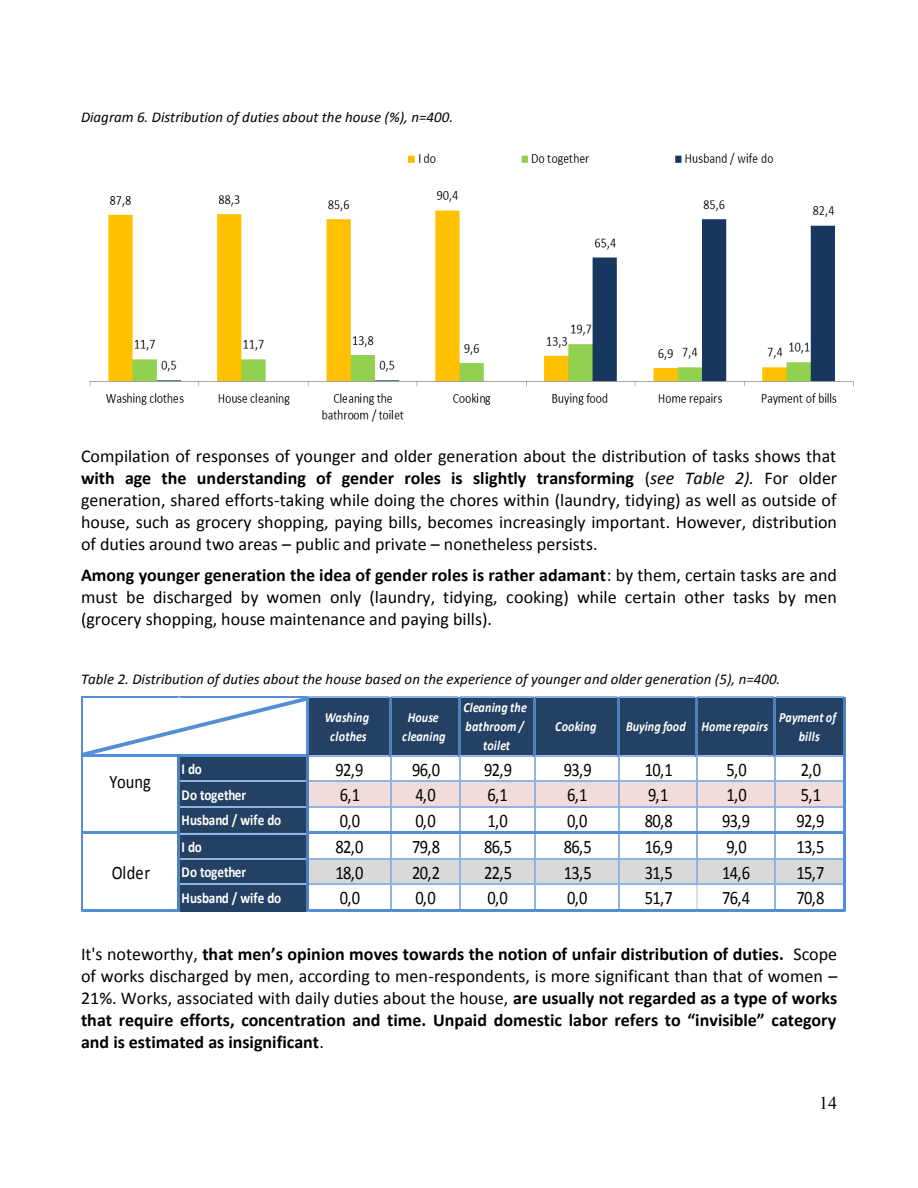
<style>
.page{position:relative;width:918px;height:1188px;background:#fff}
.page>*{position:absolute;margin:0;border:0;box-sizing:border-box;transform-origin:0 0}
.t1{font:19.05px "Calibri";letter-spacing:-.045em;color:#000;scale:.86 1}
.t2{font:18px/22px "Calibri";color:#000;text-align:justify}
.t3{font:700 18px/21.9px "Calibri";color:#000;text-align:justify}
.t4{font:18px "Times New Roman";color:#000}
.t5{font:700 15.3px "Calibri";letter-spacing:-.005em;color:#fff;scale:.86 1}
.t6{font:italic 15px "Calibri";letter-spacing:.005em;color:#000}
.t7{font:italic 700 13.95px/19px "Calibri";letter-spacing:.015em;color:#fff;text-align:center;scale:.86 1}
.s1{font-weight:700}
.s2{font-style:italic}
.s3{font-weight:400}
</style>
<div class="page">
<div style="left:307px;top:698px;width:539px;height:58px;background:#244062"></div>
<div style="left:178px;top:755px;width:130px;height:27px;background:#244062"></div>
<div style="left:178px;top:781px;width:130px;height:26px;background:#244062"></div>
<div style="left:307px;top:781px;width:539px;height:26px;background:#f2dcdb"></div>
<div style="left:178px;top:806px;width:130px;height:54px;background:#244062"></div>
<div style="left:178px;top:858px;width:130px;height:27px;background:#244062"></div>
<div style="left:307px;top:858px;width:539px;height:27px;background:#d9d9d9"></div>
<div style="left:178px;top:884px;width:130px;height:28px;background:#244062"></div>
<hr style="left:308px;top:697px;width:81px;height:1px;background:#8db4e2">
<hr style="left:391px;top:697px;width:67px;height:1px;background:#8db4e2">
<hr style="left:460px;top:697px;width:73px;height:1px;background:#8db4e2">
<hr style="left:536px;top:697px;width:81px;height:1px;background:#8db4e2">
<hr style="left:620px;top:697px;width:75px;height:1px;background:#8db4e2">
<hr style="left:697px;top:697px;width:77px;height:1px;background:#8db4e2">
<hr style="left:776px;top:697px;width:68px;height:1px;background:#8db4e2">
<hr style="left:308px;top:755px;width:81px;height:1px;background:#8db4e2">
<hr style="left:389px;top:697px;width:2px;height:59px;background:#4f81bd">
<hr style="left:391px;top:755px;width:67px;height:1px;background:#8db4e2">
<hr style="left:458px;top:697px;width:2px;height:59px;background:#4f81bd">
<hr style="left:460px;top:755px;width:73px;height:1px;background:#8db4e2">
<hr style="left:533px;top:697px;width:3px;height:59px;background:#4f81bd">
<hr style="left:536px;top:755px;width:81px;height:1px;background:#8db4e2">
<hr style="left:617px;top:697px;width:3px;height:59px;background:#4f81bd">
<hr style="left:620px;top:755px;width:75px;height:1px;background:#8db4e2">
<hr style="left:695px;top:697px;width:2px;height:59px;background:#4f81bd">
<hr style="left:697px;top:755px;width:77px;height:1px;background:#8db4e2">
<hr style="left:774px;top:697px;width:2px;height:59px;background:#4f81bd">
<hr style="left:776px;top:755px;width:68px;height:1px;background:#8db4e2">
<hr style="left:844px;top:697px;width:2px;height:59px;background:#4f81bd">
<hr style="left:179px;top:781px;width:127px;height:1px;background:#8db4e2">
<hr style="left:308px;top:781px;width:536px;height:1px;background:#8db4e2">
<hr style="left:179px;top:806px;width:127px;height:1px;background:#8db4e2">
<hr style="left:308px;top:806px;width:536px;height:1px;background:#8db4e2">
<hr style="left:82px;top:832px;width:95px;height:2px;background:#538dd5">
<hr style="left:179px;top:833px;width:127px;height:1px;background:#8db4e2">
<hr style="left:390px;top:756px;width:1px;height:76px;background:#8db4e2">
<hr style="left:459px;top:756px;width:1px;height:76px;background:#8db4e2">
<hr style="left:534px;top:756px;width:2px;height:76px;background:#8db4e2">
<hr style="left:618px;top:757px;width:2px;height:74px;background:#8db4e2">
<hr style="left:619px;top:756px;width:1px;height:76px;background:#8db4e2">
<hr style="left:696px;top:756px;width:1px;height:76px;background:#8db4e2">
<hr style="left:775px;top:756px;width:1px;height:76px;background:#8db4e2">
<hr style="left:308px;top:832px;width:538px;height:2px;background:#538dd5">
<hr style="left:179px;top:858px;width:127px;height:2px;background:#8db4e2">
<hr style="left:308px;top:858px;width:536px;height:2px;background:#8db4e2">
<hr style="left:179px;top:884px;width:127px;height:1px;background:#8db4e2">
<hr style="left:696px;top:834px;width:1px;height:51px;background:#8db4e2">
<hr style="left:308px;top:884px;width:536px;height:1px;background:#8db4e2">
<hr style="left:81px;top:697px;width:1px;height:215px;background:#538dd5">
<hr style="left:82px;top:909px;width:95px;height:3px;background:#538dd5">
<hr style="left:177px;top:754px;width:2px;height:158px;background:#4f81bd">
<hr style="left:306px;top:754px;width:2px;height:158px;background:#4f81bd">
<hr style="left:390px;top:834px;width:1px;height:75px;background:#8db4e2">
<hr style="left:459px;top:834px;width:1px;height:75px;background:#8db4e2">
<hr style="left:534px;top:834px;width:2px;height:75px;background:#8db4e2">
<hr style="left:618px;top:835px;width:2px;height:74px;background:#8db4e2">
<hr style="left:619px;top:834px;width:1px;height:75px;background:#8db4e2">
<hr style="left:775px;top:834px;width:1px;height:75px;background:#8db4e2">
<hr style="left:308px;top:909px;width:538px;height:3px;background:#538dd5">
<hr style="left:844px;top:756px;width:2px;height:156px;background:#538dd5">
<svg style="left:696px;top:885px;width:2px;height:27px"></svg>
<svg style="left:82px;top:697px;width:227px;height:59px"></svg>
<img style="left:89px;top:152px;width:765px;height:270px">
<p class="t6" style="left:81px;top:111px;width:374px">Diagram 6. Distribution of duties about the house (%), n=400.</p>
<p class="t2" style="left:81px;top:446px;width:758px">Compilation of responses of younger and older generation about the distribution of tasks shows that <span class="s1">with age the understanding of gender roles is slightly transforming</span> (<span class="s2">see Table 2).</span> For older generation, shared efforts-taking while doing the chores within (laundry, tidying) as well as outside of house, such as grocery shopping, paying bills, becomes increasingly important. However, distribution of duties around two areas – public and private – nonetheless persists.</p>
<p class="t2" style="left:81px;top:565px;width:757px"><span class="s1">Among younger generation the idea of gender roles is rather adamant</span>: by them, certain tasks are and must be discharged by women only (laundry, tidying, cooking) while certain other tasks by men (grocery shopping, house maintenance and paying bills).</p>
<p class="t6" style="left:81px;top:672px;width:701px">Table 2. Distribution of duties about the house based on the experience of younger and older generation (5), n=400.</p>
<p class="t7" style="left:325px;top:709px;width:53px">Washing clothes</p>
<p class="t7" style="left:402px;top:709px;width:52px">House cleaning</p>
<p class="t7" style="left:463px;top:699px;width:75px">Cleaning the bathroom / toilet</p>
<p class="t7" style="left:555px;top:718px;width:49px">Cooking</p>
<p class="t7" style="left:626px;top:718px;width:167px">Buying food Home repairs</p>
<p class="t7" style="left:779px;top:709px;width:68px">Payment of bills</p>
<p class="t1" style="left:109px;top:774px;width:50px">Young</p>
<p class="t1" style="left:112px;top:864px;width:46px">Older</p>
<p class="t5" style="left:182px;top:763px;width:25px">I do</p>
<p class="t1" style="left:336px;top:761px;width:34px">92,9</p>
<p class="t1" style="left:412px;top:761px;width:34px">96,0</p>
<p class="t1" style="left:484px;top:761px;width:34px">92,9</p>
<p class="t1" style="left:564px;top:761px;width:34px">93,9</p>
<p class="t1" style="left:645px;top:761px;width:34px">10,1</p>
<p class="t1" style="left:727px;top:761px;width:25px">5,0</p>
<p class="t1" style="left:801px;top:761px;width:25px">2,0</p>
<p class="t5" style="left:182px;top:788px;width:77px">Do together</p>
<p class="t1" style="left:340px;top:787px;width:25px">6,1</p>
<p class="t1" style="left:415px;top:787px;width:25px">4,0</p>
<p class="t1" style="left:487px;top:787px;width:25px">6,1</p>
<p class="t1" style="left:567px;top:787px;width:25px">6,1</p>
<p class="t1" style="left:648px;top:787px;width:25px">9,1</p>
<p class="t1" style="left:727px;top:787px;width:25px">1,0</p>
<p class="t1" style="left:801px;top:787px;width:25px">5,1</p>
<p class="t5" style="left:182px;top:814px;width:117px">Husband / wife do</p>
<p class="t1" style="left:340px;top:812px;width:25px">0,0</p>
<p class="t1" style="left:415px;top:812px;width:25px">0,0</p>
<p class="t1" style="left:487px;top:812px;width:25px">1,0</p>
<p class="t1" style="left:567px;top:812px;width:25px">0,0</p>
<p class="t1" style="left:645px;top:812px;width:34px">80,8</p>
<p class="t1" style="left:722px;top:812px;width:34px">93,9</p>
<p class="t1" style="left:797px;top:812px;width:34px">92,9</p>
<p class="t5" style="left:182px;top:841px;width:25px">I do</p>
<p class="t1" style="left:336px;top:839px;width:34px">82,0</p>
<p class="t1" style="left:412px;top:839px;width:34px">79,8</p>
<p class="t1" style="left:484px;top:839px;width:34px">86,5</p>
<p class="t1" style="left:564px;top:839px;width:34px">86,5</p>
<p class="t1" style="left:645px;top:839px;width:34px">16,9</p>
<p class="t1" style="left:727px;top:839px;width:25px">9,0</p>
<p class="t1" style="left:797px;top:839px;width:34px">13,5</p>
<p class="t5" style="left:182px;top:866px;width:77px">Do together</p>
<p class="t1" style="left:336px;top:864px;width:34px">18,0</p>
<p class="t1" style="left:412px;top:864px;width:34px">20,2</p>
<p class="t1" style="left:484px;top:864px;width:34px">22,5</p>
<p class="t1" style="left:564px;top:864px;width:34px">13,5</p>
<p class="t1" style="left:645px;top:864px;width:34px">31,5</p>
<p class="t1" style="left:722px;top:864px;width:34px">14,6</p>
<p class="t1" style="left:797px;top:864px;width:34px">15,7</p>
<p class="t5" style="left:182px;top:891px;width:117px">Husband / wife do</p>
<p class="t1" style="left:340px;top:890px;width:25px">0,0</p>
<p class="t1" style="left:415px;top:890px;width:25px">0,0</p>
<p class="t1" style="left:487px;top:890px;width:25px">0,0</p>
<p class="t1" style="left:567px;top:890px;width:25px">0,0</p>
<p class="t1" style="left:645px;top:890px;width:34px">51,7</p>
<p class="t1" style="left:722px;top:890px;width:34px">76,4</p>
<p class="t1" style="left:797px;top:890px;width:34px">70,8</p>
<p class="t3" style="left:81px;top:945px;width:758px"><span class="s3">It's noteworthy,</span> that men’s opinion moves towards the notion of unfair distribution of duties. <span class="s3">Scope of works discharged by men, according to men-respondents, is more significant than that of women – 21%. Works, associated with daily duties about the house,</span> are usually not regarded as a type of works that require efforts, concentration and time. Unpaid domestic labor refers to “invisible” category and is estimated as insignificant<span class="s3">.</span></p>
<p class="t4" style="left:819px;top:1093px;width:19px">14</p>
</div>
